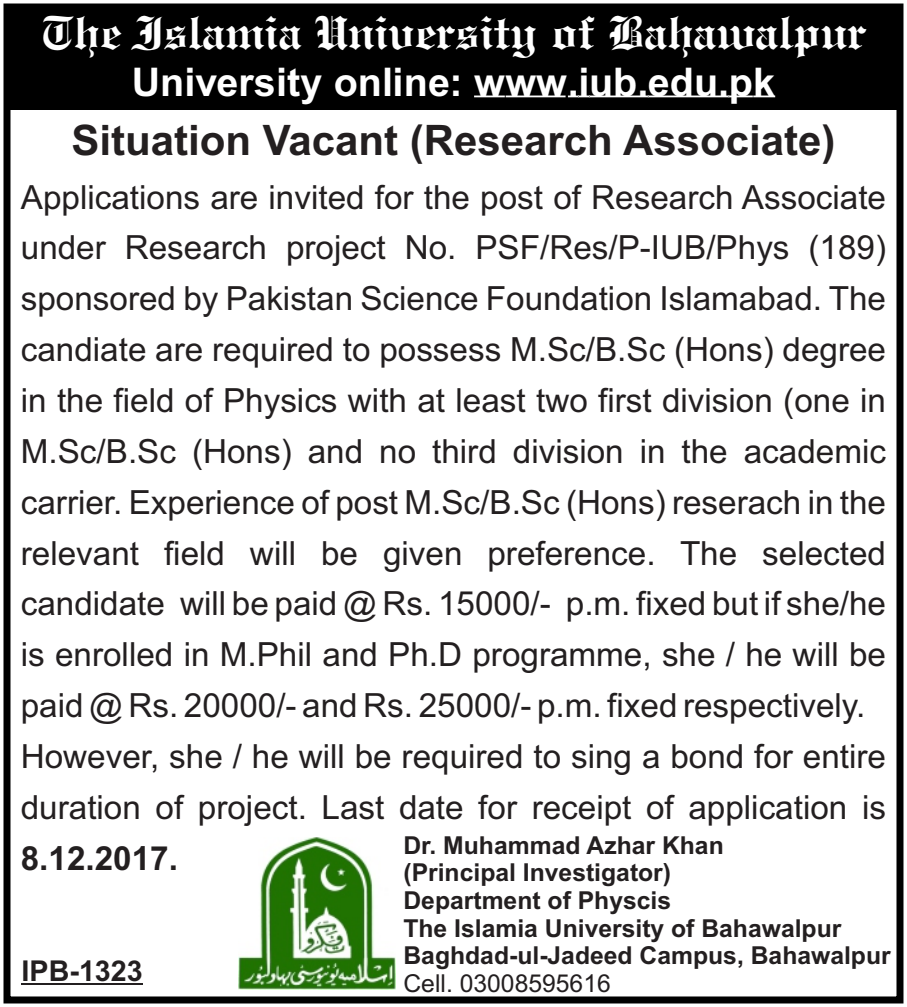
<style>
.page{position:relative;width:907px;height:1007px;background:#fff}
.page>*{position:absolute;margin:0;border:0;box-sizing:border-box;transform-origin:0 0}
.t1{font:700 46.9px "Engravers Old English BT";color:#fff}
.t2{font:700 42px "Arial";color:#231f20}
.t3{font:700 39.55px "Arial";color:#fff}
.t4{font:33.25px/50.8px "Arial";color:#231f20}
.t5{font:700 33.25px "Arial";color:#231f20}
.t6{font:700 28.7px "Arial";color:#231f20}
.t7{font:700 24.85px/27.7px "Arial";color:#231f20}
.t8{font:24.85px "Arial";color:#231f20}
</style>
<div class="page">
<div style="left:4px;top:4px;width:899px;height:999px;border:7px solid #000"></div>
<img style="left:239px;top:837px;width:156px;height:151px">
<div style="left:7px;top:7px;width:893px;height:103px;background:#000"></div>
<hr style="left:474px;top:95px;width:31px;height:2px;background:#fff">
<hr style="left:506px;top:95px;width:60px;height:2px;background:#fff">
<svg style="left:568px;top:95px;width:21px;height:2px"></svg>
<hr style="left:589px;top:95px;width:59px;height:2px;background:#fff">
<hr style="left:648px;top:95px;width:81px;height:2px;background:#fff">
<hr style="left:729px;top:95px;width:24px;height:2px;background:#fff">
<hr style="left:753px;top:95px;width:22px;height:2px;background:#fff">
<hr style="left:22px;top:982px;width:121px;height:2px;background:#231f20">
<h1 class="t1" style="left:41px;top:13px;width:827px">The Islamia University of Bahawalpur</h1>
<p class="t3" style="left:132px;top:67px;width:645px">University online: www.iub.edu.pk</p>
<p class="t2" style="left:71px;top:124px;width:766px">Situation Vacant (Research Associate)</p>
<p class="t4" style="left:21px;top:174px;width:867px">Applications are invited for the post of Research Associate under Research project No. PSF/Res/P-IUB/Phys (189) sponsored by Pakistan Science Foundation Islamabad. The candiate are required to possess M.Sc/B.Sc (Hons) degree in the field of Physics with at least two first division (one in M.Sc/B.Sc (Hons) and no third division in the academic carrier. Experience of post M.Sc/B.Sc (Hons) reserach in the relevant field will be given preference. The selected candidate will be paid @ Rs. 15000/- p.m. fixed but if she/he is enrolled in M.Phil and Ph.D programme, she / he will be paid @ Rs. 20000/- and Rs. 25000/- p.m. fixed respectively.<br>However, she / he will be required to sing a bond for entire duration of project. Last date for receipt of application is</p>
<p class="t5" style="left:21px;top:845px;width:159px">8.12.2017.</p>
<p class="t7" style="left:403px;top:833px;width:489px">Dr. Muhammad Azhar Khan<br>(Principal Investigator)<br>Department of Physcis<br>The Islamia University of Bahawalpur<br>Baghdad-ul-Jadeed Campus, Bahawalpur</p>
<p class="t8" style="left:403px;top:973px;width:209px">Cell. 03008595616</p>
<p class="t6" style="left:22px;top:959px;width:123px">IPB-1323</p>
</div>
